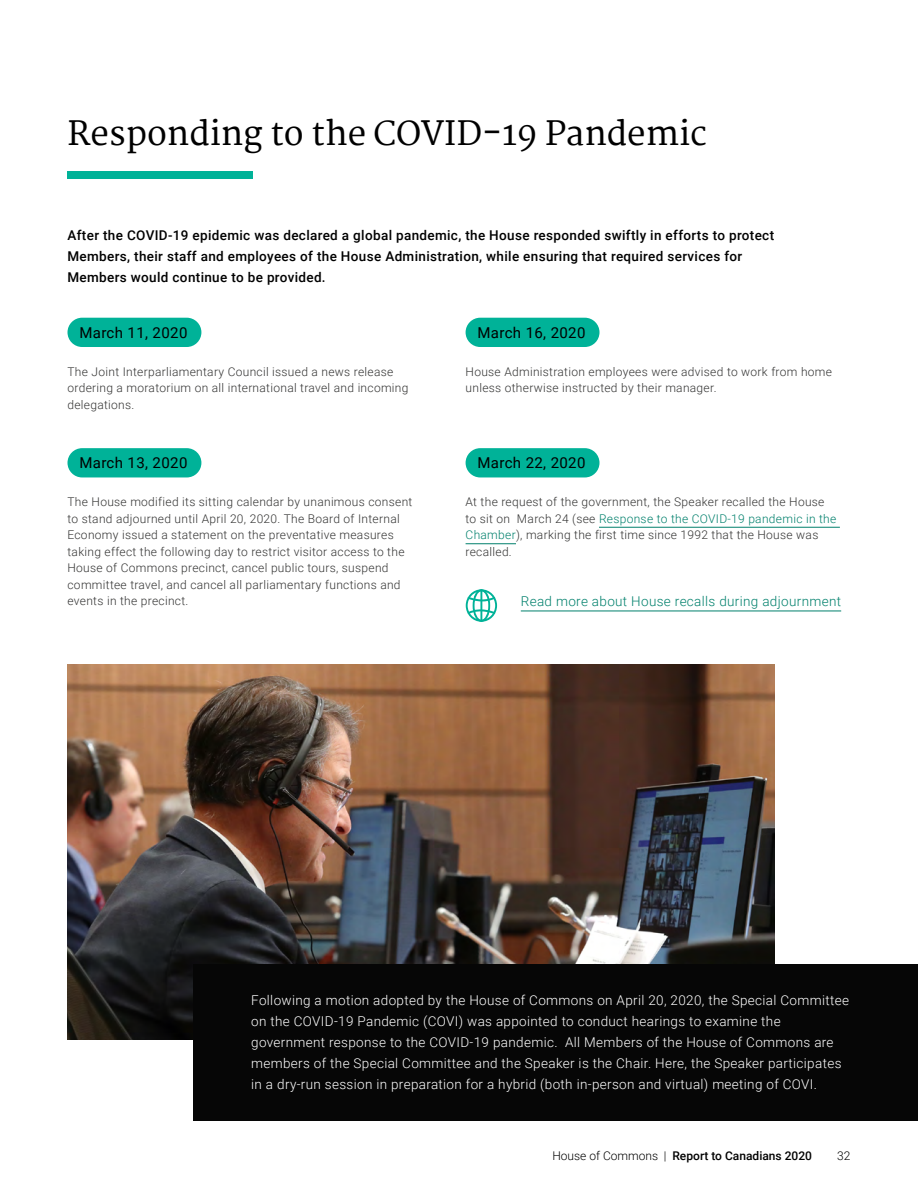
<style>
.page{position:relative;width:918px;height:1188px;background:#fff}
.page>*{position:absolute;margin:0;border:0;box-sizing:border-box;transform-origin:0 0}
.t1{font:600 33px "Martel";color:#000}
.h4_-_dates{font:15px "Roboto";letter-spacing:.025em;color:#000}
.Body{font:300 13.5px/21px "Roboto";letter-spacing:.025em;color:#fff}
.Body-2{font:500 13.5px/21px "Roboto";letter-spacing:.025em;color:#000}
.Body-3{font:300 13.5px "Roboto";letter-spacing:.025em;color:#00806c}
.Texte_Infographique{font:300 12px/16.5px "Roboto";letter-spacing:.025em;color:#343433}
.t2{font:500 12px "Roboto";color:#000}
.t3{font:300 12px "Roboto";color:#000}
.s1{color:#00806c}
.s2{font-weight:300}
</style>
<div class="page">
<div style="left:68px;top:171px;width:185px;height:7px;background:#00b298"></div>
<div style="left:67px;top:318px;width:134px;height:29px;background:#00b298;border-radius:15px"></div>
<div style="left:67px;top:448px;width:134px;height:29px;background:#00b298;border-radius:15px"></div>
<div style="left:466px;top:318px;width:134px;height:29px;background:#00b298;border-radius:15px"></div>
<div style="left:466px;top:448px;width:134px;height:29px;background:#00b298;border-radius:15px"></div>
<hr style="left:599px;top:527px;width:241px;height:1px;background:#00806c">
<hr style="left:466px;top:543px;width:50px;height:1px;background:#00806c">
<hr style="left:521px;top:611px;width:320px;height:1px;background:#00806c">
<svg style="left:466px;top:589px;width:31px;height:33px"></svg>
<img style="left:68px;top:665px;width:706px;height:375px">
<div style="left:194px;top:964px;width:724px;height:156px;background:#000"></div>
<h3 class="t1" style="left:68px;top:114px;width:641px">Responding to the COVID-19 Pandemic</h3>
<p class="Body-2" style="left:68px;top:224px;width:708px">After the COVID-19 epidemic was declared a global pandemic, the House responded swiftly in efforts to protect<br>Members, their staff and employees of the House Administration, while ensuring that required services for<br>Members would continue to be provided.</p>
<h4 class="h4_-_dates" style="left:79px;top:322px;width:110px">March 11, 2020</h4>
<p class="Texte_Infographique" style="left:68px;top:363px;width:343px">The Joint Interparliamentary Council issued a news release ordering a moratorium on all international travel and incoming delegations.</p>
<h4 class="h4_-_dates" style="left:79px;top:453px;width:110px">March 13, 2020</h4>
<p class="Texte_Infographique" style="left:68px;top:493px;width:346px">The House modified its sitting calendar by unanimous consent to stand adjourned until April 20, 2020. The Board of Internal Economy issued a statement on the preventative measures taking effect the following day to restrict visitor access to the House of Commons precinct, cancel public tours, suspend committee travel, and cancel all parliamentary functions and events in the precinct.</p>
<h4 class="h4_-_dates" style="left:477px;top:322px;width:110px">March 16, 2020</h4>
<p class="Texte_Infographique" style="left:466px;top:363px;width:368px">House Administration employees were advised to work from home unless otherwise instructed by their manager.</p>
<h4 class="h4_-_dates" style="left:477px;top:453px;width:110px">March 22, 2020</h4>
<p class="Texte_Infographique" style="left:466px;top:493px;width:372px">At the request of the government, the Speaker recalled the House to sit on March 24 (see <span class="s1">Response to the COVID-19 pandemic in the Chamber</span>), marking the first time since 1992 that the House was recalled.</p>
<p class="Body-3" style="left:521px;top:592px;width:322px">Read more about House recalls during adjournment</p>
<p class="Body" style="left:251px;top:990px;width:599px">Following a motion adopted by the House of Commons on April 20, 2020, the Special Committee on the COVID-19 Pandemic (COVI) was appointed to conduct hearings to examine the government response to the COVID-19 pandemic. All Members of the House of Commons are members of the Special Committee and the Speaker is the Chair. Here, the Speaker participates in a dry-run session in preparation for a hybrid (both in-person and virtual) meeting of COVI.</p>
<p class="t2" style="left:552px;top:1147px;width:261px"><span class="s2">House of Commons |</span> Report to Canadians 2020</p>
<p class="t3" style="left:837px;top:1147px;width:15px">32</p>
</div>
